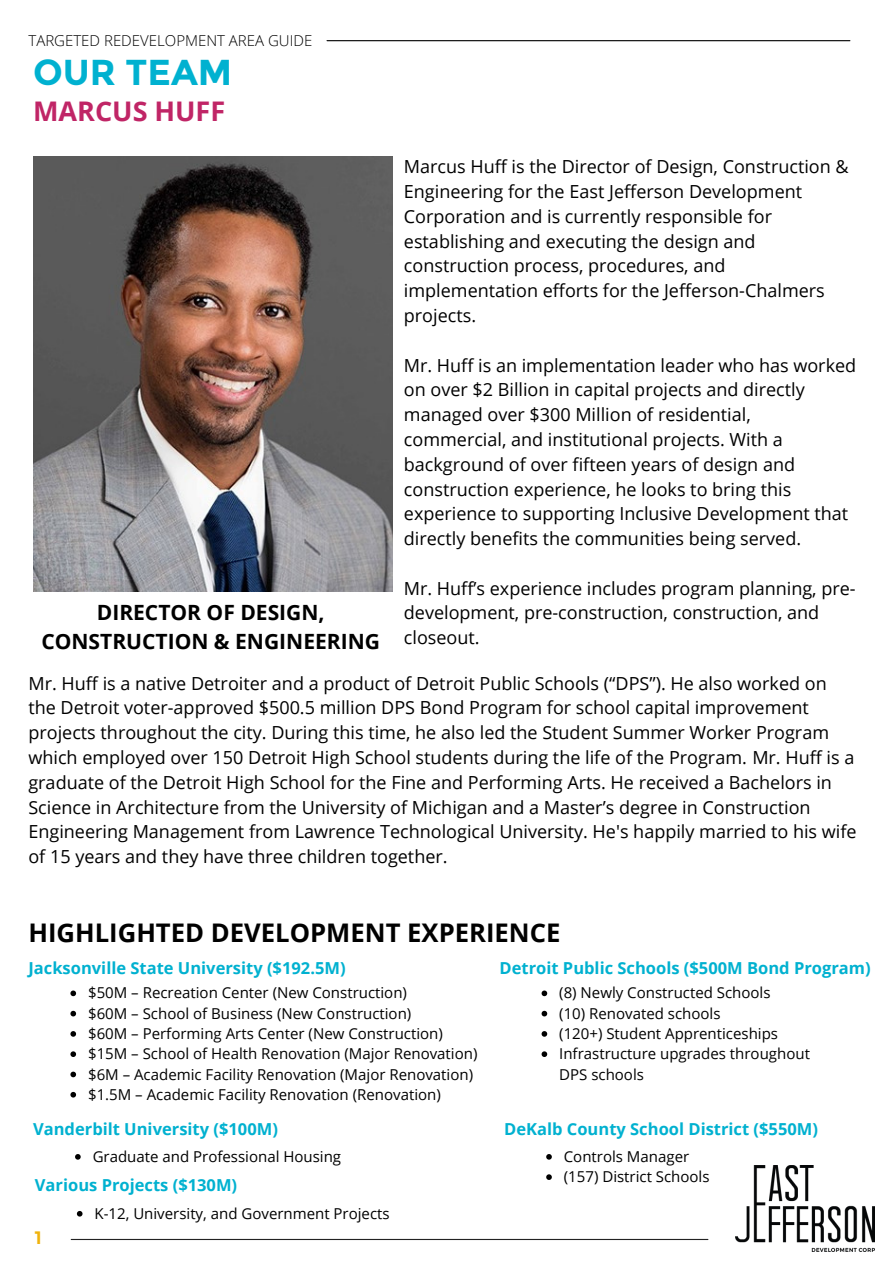
<style>
.page{position:relative;width:894px;height:1264px;background:#fff}
.page>*{position:absolute;margin:0;border:0;box-sizing:border-box;transform-origin:0 0}
.t1{font:700 36px "Montserrat";color:#00b1d0}
.t2{font:700 27px "Open Sans";color:#c02566}
.t3{font:700 25.65px "Open Sans";color:#000}
.t4{font:700 21px/29.2px "Open Sans";color:#000;text-align:center}
.t5{font:18px/24.8px "Open Sans";color:#000}
.t6{font:700 18px "Montserrat";color:#f0b30e}
.t7{font:700 16.5px "Open Sans";color:#00b1d0}
.t8{font:15px/20.2px "Open Sans";color:#000}
.t9{font:300 15px "Open Sans";color:#000}
</style>
<div class="page">
<hr style="left:71px;top:1238px;width:636px;height:1px;background:#222">
<img style="left:735px;top:1165px;width:139px;height:86px">
<img style="left:33px;top:156px;width:359px;height:436px">
<svg style="left:70px;top:990px;width:6px;height:6px"></svg>
<svg style="left:70px;top:1010px;width:6px;height:6px"></svg>
<svg style="left:70px;top:1031px;width:6px;height:5px"></svg>
<svg style="left:70px;top:1051px;width:6px;height:5px"></svg>
<svg style="left:70px;top:1071px;width:6px;height:6px"></svg>
<svg style="left:70px;top:1091px;width:6px;height:6px"></svg>
<svg style="left:541px;top:990px;width:6px;height:6px"></svg>
<svg style="left:541px;top:1010px;width:6px;height:6px"></svg>
<svg style="left:541px;top:1031px;width:6px;height:5px"></svg>
<svg style="left:541px;top:1051px;width:6px;height:5px"></svg>
<svg style="left:546px;top:1154px;width:5px;height:5px"></svg>
<svg style="left:546px;top:1174px;width:5px;height:5px"></svg>
<hr style="left:327px;top:40px;width:522px;height:1px;background:#000">
<svg style="left:75px;top:1154px;width:6px;height:5px"></svg>
<svg style="left:77px;top:1211px;width:5px;height:5px"></svg>
<p class="t9" style="left:28px;top:29px;width:285px">TARGETED REDEVELOPMENT AREA GUIDE</p>
<p class="t1" style="left:33px;top:50px;width:201px">OUR TEAM</p>
<p class="t2" style="left:33px;top:92px;width:194px">MARCUS HUFF</p>
<p class="t5" style="left:404px;top:154px;width:446px">Marcus Huff is the Director of Design, Construction &amp; Engineering for the East Jefferson Development Corporation and is currently responsible for establishing and executing the design and construction process, procedures, and implementation efforts for the Jefferson-Chalmers projects.</p>
<p class="t5" style="left:404px;top:352px;width:453px">Mr. Huff is an implementation leader who has worked on over $2 Billion in capital projects and directly managed over $300 Million of residential, commercial, and institutional projects. With a background of over fifteen years of design and construction experience, he looks to bring this experience to supporting Inclusive Development that directly benefits the communities being served.</p>
<p class="t5" style="left:404px;top:575px;width:453px">Mr. Huff’s experience includes program planning, pre&shy;development, pre-construction, construction, and closeout.</p>
<p class="t4" style="left:41px;top:597px;width:340px">DIRECTOR OF DESIGN,<br>CONSTRUCTION &amp; ENGINEERING</p>
<p class="t5" style="left:28px;top:670px;width:829px">Mr. Huff is a native Detroiter and a product of Detroit Public Schools (“DPS”). He also worked on the Detroit voter-approved $500.5 million DPS Bond Program for school capital improvement projects throughout the city. During this time, he also led the Student Summer Worker Program which employed over 150 Detroit High School students during the life of the Program. Mr. Huff is a graduate of the Detroit High School for the Fine and Performing Arts. He received a Bachelors in Science in Architecture from the University of Michigan and a Master’s degree in Construction Engineering Management from Lawrence Technological University. He's happily married to his wife of 15 years and they have three children together.</p>
<p class="t3" style="left:28px;top:914px;width:533px">HIGHLIGHTED DEVELOPMENT EXPERIENCE</p>
<p class="t7" style="left:28px;top:956px;width:318px">Jacksonville State University ($192.5M)</p>
<p class="t7" style="left:499px;top:956px;width:372px">Detroit Public Schools ($500M Bond Program)</p>
<p class="t8" style="left:88px;top:982px;width:320px">$50M – Recreation Center (New Construction)</p>
<p class="t8" style="left:88px;top:1002px;width:325px">$60M – School of Business (New Construction)</p>
<p class="t8" style="left:88px;top:1023px;width:356px">$60M – Performing Arts Center (New Construction)</p>
<p class="t8" style="left:88px;top:1043px;width:391px">$15M – School of Health Renovation (Major Renovation)</p>
<p class="t8" style="left:88px;top:1063px;width:386px">$6M – Academic Facility Renovation (Major Renovation)</p>
<p class="t8" style="left:88px;top:1083px;width:354px">$1.5M – Academic Facility Renovation (Renovation)</p>
<p class="t8" style="left:559px;top:982px;width:213px">(8) Newly Constructed Schools</p>
<p class="t8" style="left:559px;top:1002px;width:163px">(10) Renovated schools</p>
<p class="t8" style="left:559px;top:1023px;width:220px">(120+) Student Apprenticeships</p>
<p class="t8" style="left:559px;top:1043px;width:252px">Infrastructure upgrades throughout<br>DPS schools</p>
<p class="t7" style="left:33px;top:1116px;width:246px">Vanderbilt University ($100M)</p>
<p class="t7" style="left:504px;top:1116px;width:315px">DeKalb County School District ($550M)</p>
<p class="t8" style="left:93px;top:1145px;width:250px">Graduate and Professional Housing</p>
<p class="t7" style="left:35px;top:1173px;width:204px">Various Projects ($130M)</p>
<p class="t8" style="left:94px;top:1202px;width:296px">K-12, University, and Government Projects</p>
<p class="t6" style="left:35px;top:1226px;width:9px">1</p>
<p class="t8" style="left:563px;top:1145px;width:127px">Controls Manager</p>
<p class="t8" style="left:563px;top:1166px;width:147px">(157) District Schools</p>
</div>
